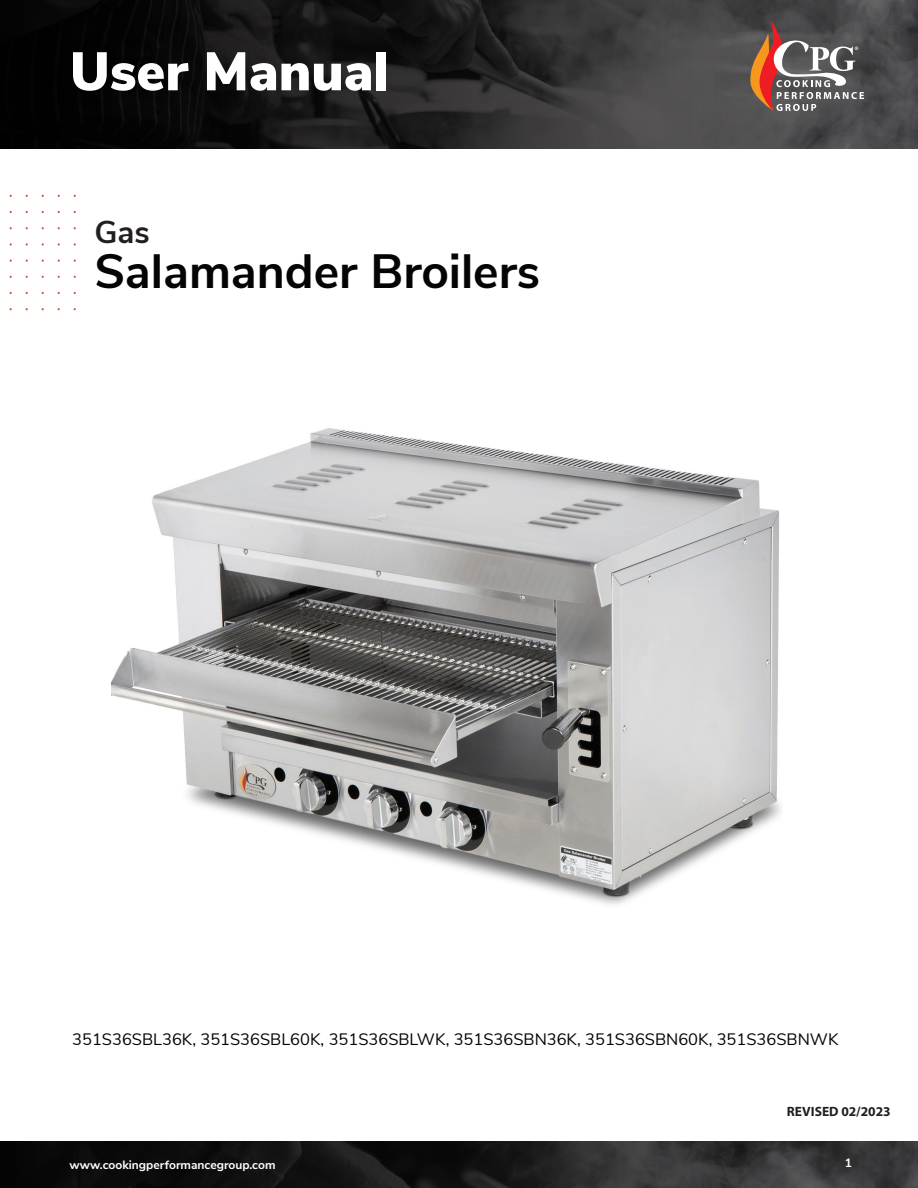
<style>
.page{position:relative;width:918px;height:1188px;background:#fff}
.page>*{position:absolute;margin:0;border:0;box-sizing:border-box;transform-origin:0 0}
.t1{font:900 54px "Nunito Sans";color:#fff}
.t2{font:700 48px "Nunito Sans";color:#040503}
.t3{font:700 31.5px "Nunito Sans";color:#231f20}
.t4{font:16.5px "Nunito Sans";color:#040503}
.t5{font:700 13.5px "Myriad Pro";color:#231f20}
.t6{font:700 12px "Nunito Sans";color:#fff}
</style>
<div class="page">
<svg style="left:0;top:1141px;width:918px;height:47px;background:#201f20"></svg>
<svg style="left:0;top:0;width:918px;height:148px;background:#272627"></svg>
<svg style="left:749px;top:20px;width:115px;height:91px;background:#7e6965"></svg>
<img style="left:111px;top:428px;width:670px;height:477px">
<h1 class="t1" style="left:70px;top:32px;width:320px">User Manual</h1>
<h3 class="t3" style="left:94px;top:209px;width:57px">Gas</h3>
<h2 class="t2" style="left:94px;top:236px;width:447px">Salamander Broilers</h2>
<p class="t4" style="left:72px;top:1027px;width:768px">351S36SBL36K, 351S36SBL60K, 351S36SBLWK, 351S36SBN36K, 351S36SBN60K, 351S36SBNWK</p>
<p class="t5" style="left:787px;top:1103px;width:105px">REVISED 02/2023</p>
<p class="t6" style="left:70px;top:1156px;width:207px">www.cookingperformancegroup.com</p>
<p class="t6" style="left:845px;top:1154px;width:9px">1</p>
</div>
